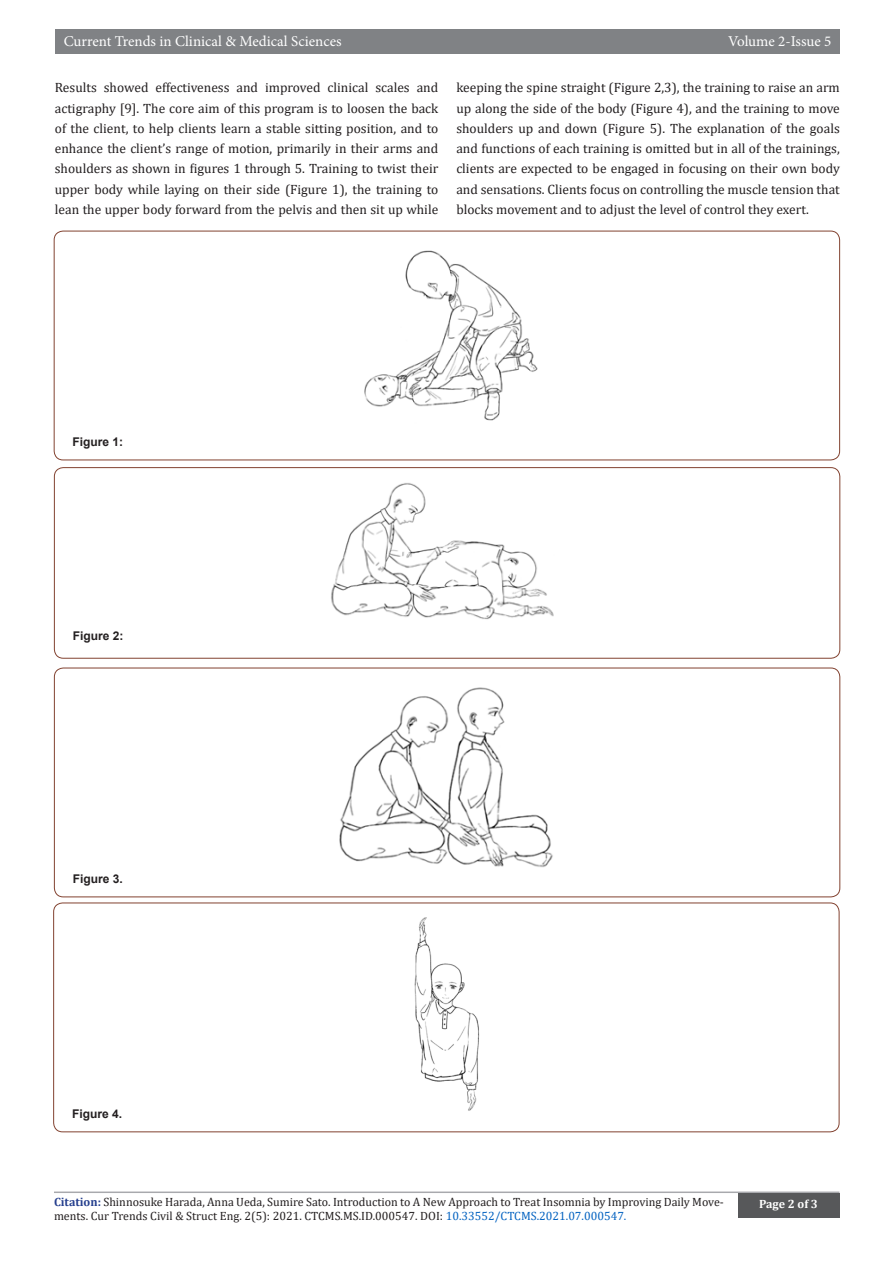
<style>
.page{position:relative;width:893px;height:1263px;background:#fff}
.page>*{position:absolute;margin:0;border:0;box-sizing:border-box;transform-origin:0 0}
.t1{font:15px "Minion Pro";color:#fff}
.t2{font:13.5px/20.2px "Cambria";color:#231f20;text-align:justify}
.t3{font:12px/14.4px "Cambria";color:#231f20}
.t4{font:700 12px "Arial";color:#231f20}
.t5{font:700 12px "Cambria";color:#fff}
.s1{font-weight:700;color:#253f8e}
.s2{color:#0563c1}
</style>
<div class="page">
<div style="left:55px;top:29px;width:785px;height:25px;background:#808285"></div>
<hr style="left:54px;top:1191px;width:785px;height:2px;background:#a8a9ad">
<div style="left:738px;top:1193px;width:101px;height:24px;background:#57585a"></div>
<div style="left:54px;top:231px;width:786px;height:229px;border:1px solid #824230;border-radius:9px"></div>
<img style="left:364px;top:250px;width:174px;height:171px">
<div style="left:54px;top:668px;width:786px;height:229px;border:1px solid #824230;border-radius:9px"></div>
<img style="left:340px;top:687px;width:213px;height:181px">
<div style="left:54px;top:467px;width:786px;height:192px;border:1px solid #824230;border-radius:9px"></div>
<img style="left:331px;top:483px;width:223px;height:137px">
<div style="left:53px;top:902px;width:786px;height:230px;border:1px solid #824230;border-radius:9px"></div>
<img style="left:414px;top:917px;width:66px;height:194px">
<p class="t1" style="left:64px;top:31px;width:279px">Current Trends in Clinical &amp; Medical Sciences</p>
<p class="t1" style="left:728px;top:31px;width:105px">Volume 2-Issue 5</p>
<p class="t2" style="left:55px;top:78px;width:385px">Results showed effectiveness and improved clinical scales and actigraphy [9]. The core aim of this program is to loosen the back of the client, to help clients learn a stable sitting position, and to enhance the client’s range of motion, primarily in their arms and shoulders as shown in figures 1 through 5. Training to twist their upper body while laying on their side (Figure 1), the training to lean the upper body forward from the pelvis and then sit up while</p>
<p class="t2" style="left:456px;top:78px;width:385px">keeping the spine straight (Figure 2,3), the training to raise an arm up along the side of the body (Figure 4), and the training to move shoulders up and down (Figure 5). The explanation of the goals and functions of each training is omitted but in all of the trainings, clients are expected to be engaged in focusing on their own body and sensations. Clients focus on controlling the muscle tension that blocks movement and to adjust the level of control they exert.</p>
<p class="t4" style="left:73px;top:433px;width:52px">Figure 1:</p>
<p class="t4" style="left:73px;top:627px;width:52px">Figure 2:</p>
<p class="t4" style="left:73px;top:870px;width:52px">Figure 3.</p>
<p class="t4" style="left:72px;top:1105px;width:52px">Figure 4.</p>
<p class="t3" style="left:54px;top:1194px;width:671px"><span class="s1">Citation:</span> Shinnosuke Harada, Anna Ueda, Sumire Sato. Introduction to A New Approach to Treat Insomnia by Improving Daily Move&shy;ments. Cur Trends Civil &amp; Struct Eng. 2(5): 2021. CTCMS.MS.ID.000547. DOI: <span class="s2">10.33552/CTCMS.2021.07.000547.</span></p>
<p class="t5" style="left:759px;top:1196px;width:60px">Page 2 of 3</p>
</div>
